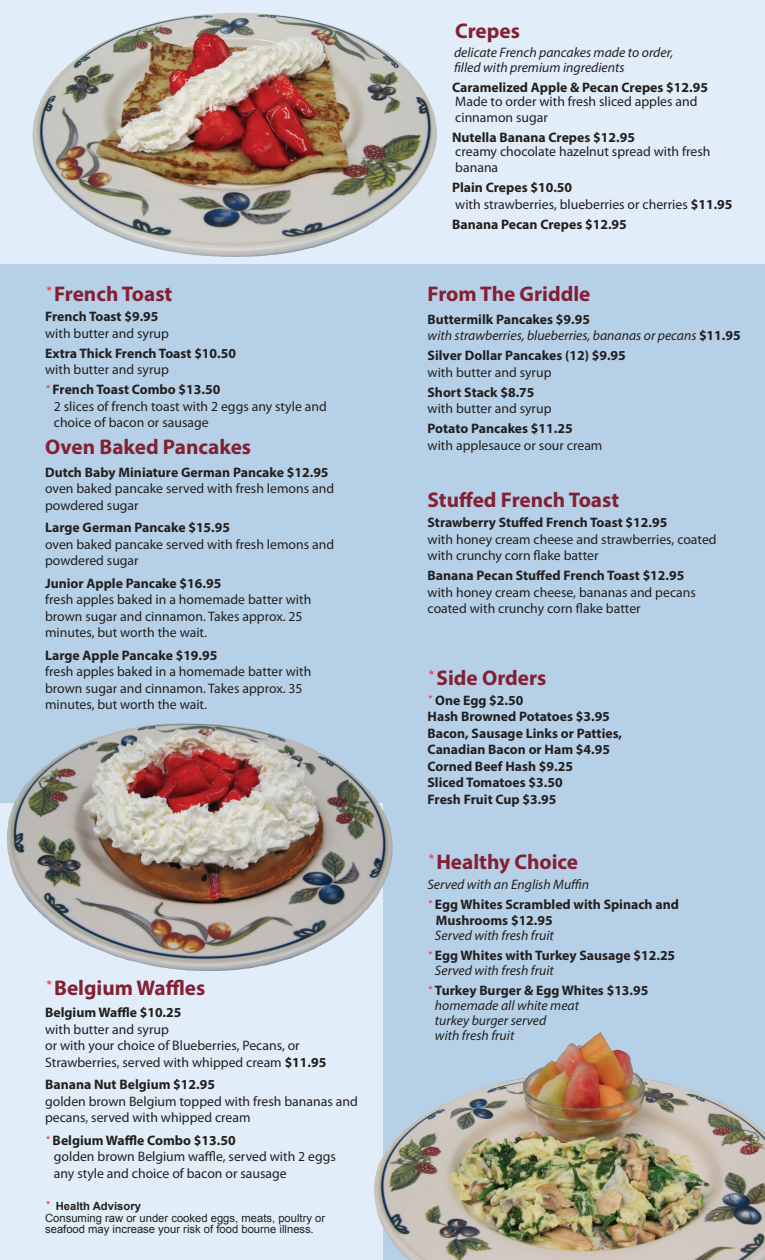
<style>
.page{position:relative;width:765px;height:1260px;background:#b6d1e7}
.page>*{position:absolute;margin:0;border:0;box-sizing:border-box;transform-origin:0 0}
.t1{font:700 21.25px "Myriad Pro";color:#832034}
.t2{font:13.75px/16.5px "Myriad Pro";color:#231f20}
.t3{font:700 13.75px "Myriad Pro";color:#231f20}
.t4{font:italic 13.75px "Myriad Pro";color:#231f20}
.t5{font:11.25px/11.2px "Arial";color:#231f20}
.t6{font:700 11.25px "Arial";color:#231f20}
.s1{font-family:"Arial";font-weight:400;font-style:italic;font-size:11.25px;color:#fb333e}
.s2{font-weight:700}
.s3{font-weight:700;font-style:normal}
.s4{font-weight:400;font-style:italic;color:#fb333e}
.s5{font-family:"Myriad Pro"}
</style>
<div class="page">
<div style="left:0;top:803px;width:382px;height:457px;background:#e1edf8"></div>
<div style="left:0;top:0;width:765px;height:263px;background:#e1edf8"></div>
<img style="left:374px;top:1032px;width:391px;height:228px">
<img style="left:7px;top:723px;width:386px;height:248px">
<img style="left:32px;top:13px;width:405px;height:244px">
<p class="t1" style="left:45px;top:280px;width:129px"><sup>*</sup> French Toast</p>
<p class="t3" style="left:45px;top:308px;width:115px">French Toast $9.95</p>
<p class="t2" style="left:45px;top:325px;width:125px">with butter and syrup</p>
<p class="t3" style="left:45px;top:344px;width:192px">Extra Thick French Toast $10.50</p>
<p class="t2" style="left:45px;top:361px;width:125px">with butter and syrup</p>
<p class="t3" style="left:45px;top:381px;width:177px"><span class="s1">*</span> French Toast Combo $13.50</p>
<p class="t2" style="left:54px;top:398px;width:274px">2 slices of french toast with 2 eggs any style and</p>
<p class="t2" style="left:54px;top:414px;width:156px">choice of bacon or sausage</p>
<p class="t1" style="left:455px;top:17px;width:66px">Crepes</p>
<p class="t4" style="left:454px;top:44px;width:221px">delicate French pancakes made to order,</p>
<p class="t4" style="left:454px;top:59px;width:172px">filled with premium ingredients</p>
<p class="t3" style="left:452px;top:78px;width:257px">Caramelized Apple &amp; Pecan Crepes $12.95</p>
<p class="t2" style="left:455px;top:93px;width:244px">Made to order with fresh sliced apples and</p>
<p class="t2" style="left:455px;top:109px;width:94px">cinnamon sugar</p>
<p class="t3" style="left:452px;top:129px;width:184px">Nutella Banana Crepes $12.95</p>
<p class="t2" style="left:455px;top:143px;width:257px">creamy chocolate hazelnut spread with fresh</p>
<p class="t2" style="left:455px;top:159px;width:44px">banana</p>
<p class="t3" style="left:452px;top:179px;width:122px">Plain Crepes $10.50</p>
<p class="t2" style="left:455px;top:196px;width:279px">with strawberries, blueberries or cherries <span class="s2">$11.95</span></p>
<p class="t3" style="left:452px;top:215px;width:176px">Banana Pecan Crepes $12.95</p>
<p class="t1" style="left:428px;top:280px;width:164px">From The Griddle</p>
<p class="t3" style="left:428px;top:310px;width:164px">Buttermilk Pancakes $9.95</p>
<p class="t4" style="left:428px;top:327px;width:315px">with strawberries, blueberries, bananas or pecans <span class="s3">$11.95</span></p>
<p class="t3" style="left:428px;top:347px;width:200px">Silver Dollar Pancakes (12) $9.95</p>
<p class="t2" style="left:428px;top:364px;width:125px">with butter and syrup</p>
<p class="t3" style="left:428px;top:383px;width:108px">Short Stack $8.75</p>
<p class="t2" style="left:428px;top:400px;width:125px">with butter and syrup</p>
<p class="t3" style="left:428px;top:420px;width:147px">Potato Pancakes $11.25</p>
<p class="t1" style="left:45px;top:433px;width:208px">Oven Baked Pancakes</p>
<p class="t2" style="left:428px;top:437px;width:176px">with applesauce or sour cream</p>
<p class="t3" style="left:45px;top:463px;width:285px">Dutch Baby Miniature German Pancake $12.95</p>
<p class="t2" style="left:45px;top:480px;width:290px">oven baked pancake served with fresh lemons and powdered sugar</p>
<p class="t3" style="left:45px;top:519px;width:187px">Large German Pancake $15.95</p>
<p class="t2" style="left:45px;top:536px;width:290px">oven baked pancake served with fresh lemons and powdered sugar</p>
<p class="t3" style="left:45px;top:574px;width:178px">Junior Apple Pancake $16.95</p>
<p class="t2" style="left:45px;top:591px;width:268px">fresh apples baked in a homemade batter with brown sugar and cinnamon. Takes approx. 25</p>
<p class="t2" style="left:45px;top:624px;width:163px">minutes, but worth the wait.</p>
<p class="t3" style="left:45px;top:646px;width:174px">Large Apple Pancake $19.95</p>
<p class="t2" style="left:45px;top:663px;width:268px">fresh apples baked in a homemade batter with brown sugar and cinnamon. Takes approx. 35</p>
<p class="t2" style="left:45px;top:696px;width:163px">minutes, but worth the wait.</p>
<p class="t1" style="left:428px;top:486px;width:193px">Stuffed French Toast</p>
<p class="t3" style="left:428px;top:514px;width:241px">Strawberry Stuffed French Toast $12.95</p>
<p class="t2" style="left:428px;top:531px;width:291px">with honey cream cheese and strawberries, coated with crunchy corn flake batter</p>
<p class="t3" style="left:428px;top:567px;width:258px">Banana Pecan Stuffed French Toast $12.95</p>
<p class="t2" style="left:428px;top:584px;width:270px">with honey cream cheese, bananas and pecans coated with crunchy corn flake batter</p>
<p class="t1" style="left:428px;top:664px;width:120px"><sup>*</sup> Side Orders</p>
<p class="t3" style="left:428px;top:691px;width:97px"><span class="s1">*</span> One Egg $2.50</p>
<p class="t3" style="left:428px;top:708px;width:184px">Hash Browned Potatoes $3.95</p>
<p class="t3" style="left:428px;top:724px;width:196px">Bacon, Sausage Links or Patties,</p>
<p class="t3" style="left:428px;top:741px;width:184px">Canadian Bacon or Ham $4.95</p>
<p class="t3" style="left:428px;top:757px;width:147px">Corned Beef Hash $9.25</p>
<p class="t3" style="left:428px;top:774px;width:137px">Sliced Tomatoes $3.50</p>
<p class="t3" style="left:428px;top:790px;width:130px">Fresh Fruit Cup $3.95</p>
<p class="t1" style="left:45px;top:974px;width:162px"><sup>*</sup> Belgium Waffles</p>
<p class="t3" style="left:45px;top:1004px;width:138px">Belgium Waffle $10.25</p>
<p class="t2" style="left:45px;top:1021px;width:125px">with butter and syrup</p>
<p class="t2" style="left:45px;top:1037px;width:256px">or with your choice of Blueberries, Pecans, or</p>
<p class="t2" style="left:45px;top:1054px;width:283px">Strawberries, served with whipped cream <span class="s2">$11.95</span></p>
<p class="t3" style="left:45px;top:1076px;width:171px">Banana Nut Belgium $12.95</p>
<p class="t2" style="left:45px;top:1093px;width:314px">golden brown Belgium topped with fresh bananas and pecans, served with whipped cream</p>
<p class="t3" style="left:45px;top:1131px;width:192px"><span class="s1">*</span> Belgium Waffle Combo $13.50</p>
<p class="t2" style="left:54px;top:1148px;width:284px">golden brown Belgium waffle, served with 2 eggs</p>
<p class="t2" style="left:54px;top:1165px;width:234px">any style and choice of bacon or sausage</p>
<p class="t6" style="left:45px;top:1199px;width:97px"><span class="s4">*</span> Health Advisory</p>
<p class="t5" style="left:45px;top:1212px;width:282px">Consuming raw or under cooked eggs, meats, poultry or seafood may increase your risk of food bourne illness<span class="s5">.</span></p>
<p class="t1" style="left:427px;top:848px;width:152px"><sup>*</sup> Healthy Choice</p>
<p class="t4" style="left:427px;top:876px;width:163px">Served with an English Muffin</p>
<p class="t3" style="left:427px;top:895px;width:253px"><span class="s1">*</span> Egg Whites Scrambled with Spinach and</p>
<p class="t3" style="left:436px;top:912px;width:118px">Mushrooms $12.95</p>
<p class="t4" style="left:435px;top:927px;width:120px">Served with fresh fruit</p>
<p class="t3" style="left:427px;top:947px;width:249px"><span class="s1">*</span> Egg Whites with Turkey Sausage $12.25</p>
<p class="t4" style="left:435px;top:962px;width:120px">Served with fresh fruit</p>
<p class="t3" style="left:427px;top:982px;width:222px"><span class="s1">*</span> Turkey Burger &amp; Egg Whites $13.95</p>
<p class="t4" style="left:435px;top:997px;width:146px">homemade all white meat</p>
<p class="t4" style="left:435px;top:1012px;width:113px">turkey burger served</p>
<p class="t4" style="left:435px;top:1027px;width:81px">with fresh fruit</p>
</div>
